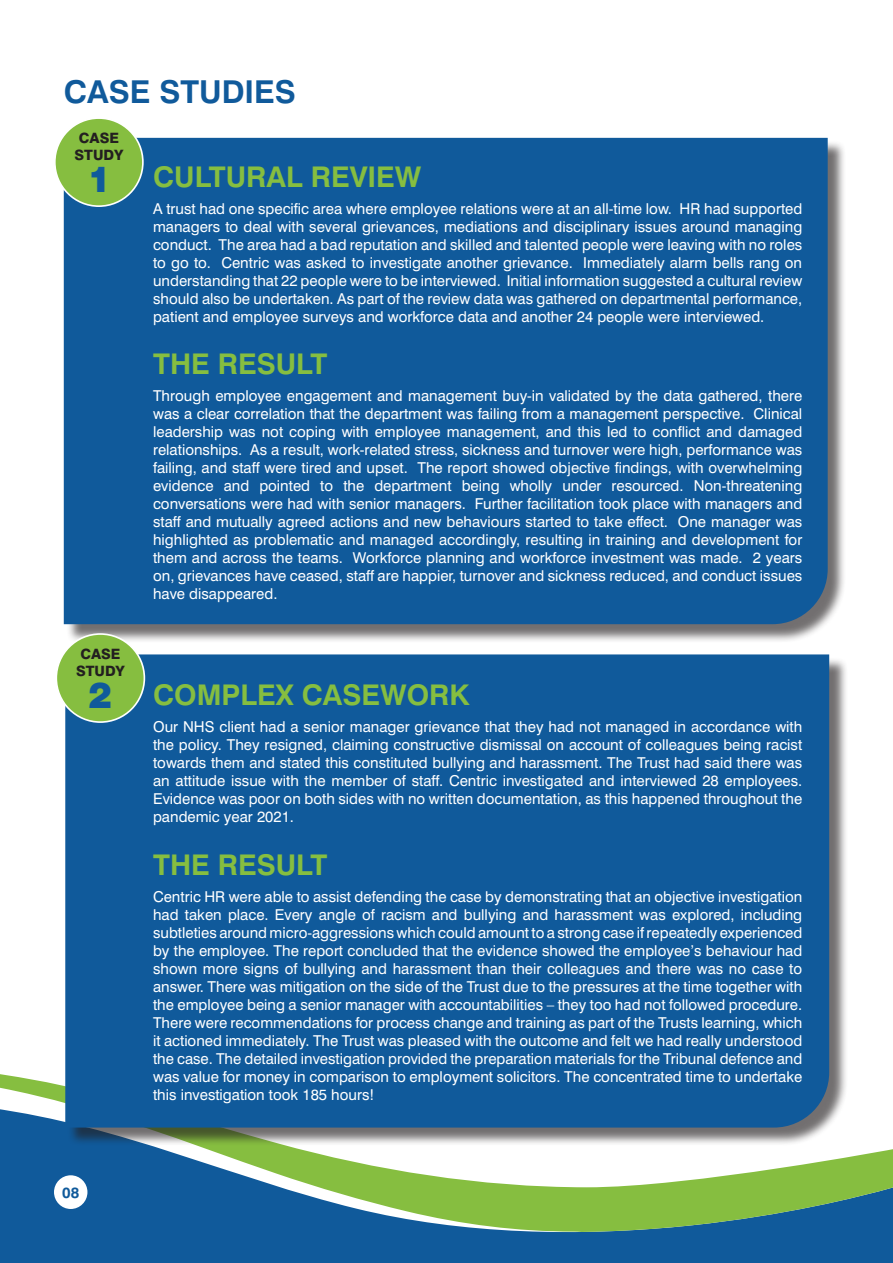
<style>
.page{position:relative;width:893px;height:1263px;background:#fff}
.page>*{position:absolute;margin:0;border:0;box-sizing:border-box;transform-origin:0 0}
.t1{font:33px "Swiss 721 BT Black No 2";color:#105a9b}
.t2{font:700 31.5px "Swiss 721 BT";color:#105a9b}
.t3{font:700 28.5px "Swiss 721 BT";color:#86be40}
.t4{font:15px/18px "Swiss 721 BT";color:#fff;text-align:justify}
.t5{font:700 15px "Swiss 721 BT";color:#105a9b}
.t6{font:800 14.25px/17.1px "Swiss 721 BT";color:#231f20;text-align:center}
</style>
<div class="page">
<div style="left:0;top:1232px;width:892px;height:31px;background:#105a9b"></div>
<svg style="left:0;top:1175px;width:892px;height:57px;background:#58947c"></svg>
<svg style="left:0;top:1074px;width:892px;height:101px"></svg>
<div style="left:54px;top:1175px;width:33px;height:34px;background:#fff;border-radius:50%"></div>
<div style="left:66px;top:140px;width:780px;height:503px;background:#231f20;opacity:.64"></div>
<div style="left:64px;top:138px;width:764px;height:486px;background:#105a9b"></div>
<div style="left:55px;top:118px;width:88px;height:88px;background:#86be40;border-radius:50%"></div>
<div style="left:54px;top:117px;width:90px;height:90px;border:2px solid #fff;border-radius:50%"></div>
<div style="left:68px;top:657px;width:780px;height:489px;background:#231f20;opacity:.64"></div>
<div style="left:65px;top:654px;width:764px;height:473px;background:#105a9b"></div>
<div style="left:56px;top:634px;width:88px;height:88px;background:#86be40;border-radius:50%"></div>
<div style="left:56px;top:633px;width:89px;height:90px;border:2px solid #fff;border-radius:50%"></div>
<p class="t2" style="left:64px;top:73px;width:234px">CASE STUDIES</p>
<p class="t6" style="left:75px;top:130px;width:50px">CASE<br>STUDY</p>
<p class="t1" style="left:87px;top:157px;width:25px">1</p>
<p class="t3" style="left:153px;top:159px;width:270px">CULTURAL REVIEW</p>
<p class="t4" style="left:153px;top:199px;width:651px">A trust had one specific area where employee relations were at an all-time low. HR had supported managers to deal with several grievances, mediations and disciplinary issues around managing conduct. The area had a bad reputation and skilled and talented people were leaving with no roles to go to. Centric was asked to investigate another grievance. Immediately alarm bells rang on understanding that 22 people were to be interviewed. Initial information suggested a cultural review should also be undertaken. As part of the review data was gathered on departmental performance, patient and employee surveys and workforce data and another 24 people were interviewed.</p>
<p class="t3" style="left:153px;top:346px;width:176px">THE RESULT</p>
<p class="t4" style="left:153px;top:386px;width:651px">Through employee engagement and management buy-in validated by the data gathered, there was a clear correlation that the department was failing from a management perspective. Clinical leadership was not coping with employee management, and this led to conflict and damaged relationships. As a result, work-related stress, sickness and turnover were high, performance was failing, and staff were tired and upset. The report showed objective findings, with overwhelming evidence and pointed to the department being wholly under resourced. Non-threatening conversations were had with senior managers. Further facilitation took place with managers and staff and mutually agreed actions and new behaviours started to take effect. One manager was highlighted as problematic and managed accordingly, resulting in training and development for them and across the teams. Workforce planning and workforce investment was made. 2 years on, grievances have ceased, staff are happier, turnover and sickness reduced, and conduct issues have disappeared.</p>
<p class="t6" style="left:76px;top:645px;width:50px">CASE<br>STUDY</p>
<p class="t1" style="left:89px;top:672px;width:25px">2</p>
<p class="t3" style="left:153px;top:678px;width:318px">COMPLEX CASEWORK</p>
<p class="t4" style="left:153px;top:718px;width:651px">Our NHS client had a senior manager grievance that they had not managed in accordance with the policy. They resigned, claiming constructive dismissal on account of colleagues being racist towards them and stated this constituted bullying and harassment. The Trust had said there was an attitude issue with the member of staff. Centric investigated and interviewed 28 employees.<br>Evidence was poor on both sides with no written documentation, as this happened throughout the pandemic year 2021.</p>
<p class="t3" style="left:153px;top:847px;width:176px">THE RESULT</p>
<p class="t4" style="left:153px;top:887px;width:651px">Centric HR were able to assist defending the case by demonstrating that an objective investigation had taken place. Every angle of racism and bullying and harassment was explored, including subtleties around micro-aggressions which could amount to a strong case if repeatedly experienced by the employee. The report concluded that the evidence showed the employee’s behaviour had shown more signs of bullying and harassment than their colleagues and there was no case to answer. There was mitigation on the side of the Trust due to the pressures at the time together with the employee being a senior manager with accountabilities – they too had not followed procedure.<br>There were recommendations for process change and training as part of the Trusts learning, which it actioned immediately. The Trust was pleased with the outcome and felt we had really understood the case. The detailed investigation provided the preparation materials for the Tribunal defence and was value for money in comparison to employment solicitors. The concentrated time to undertake this investigation took 185 hours!</p>
<p class="t5" style="left:62px;top:1184px;width:19px">08</p>
</div>
